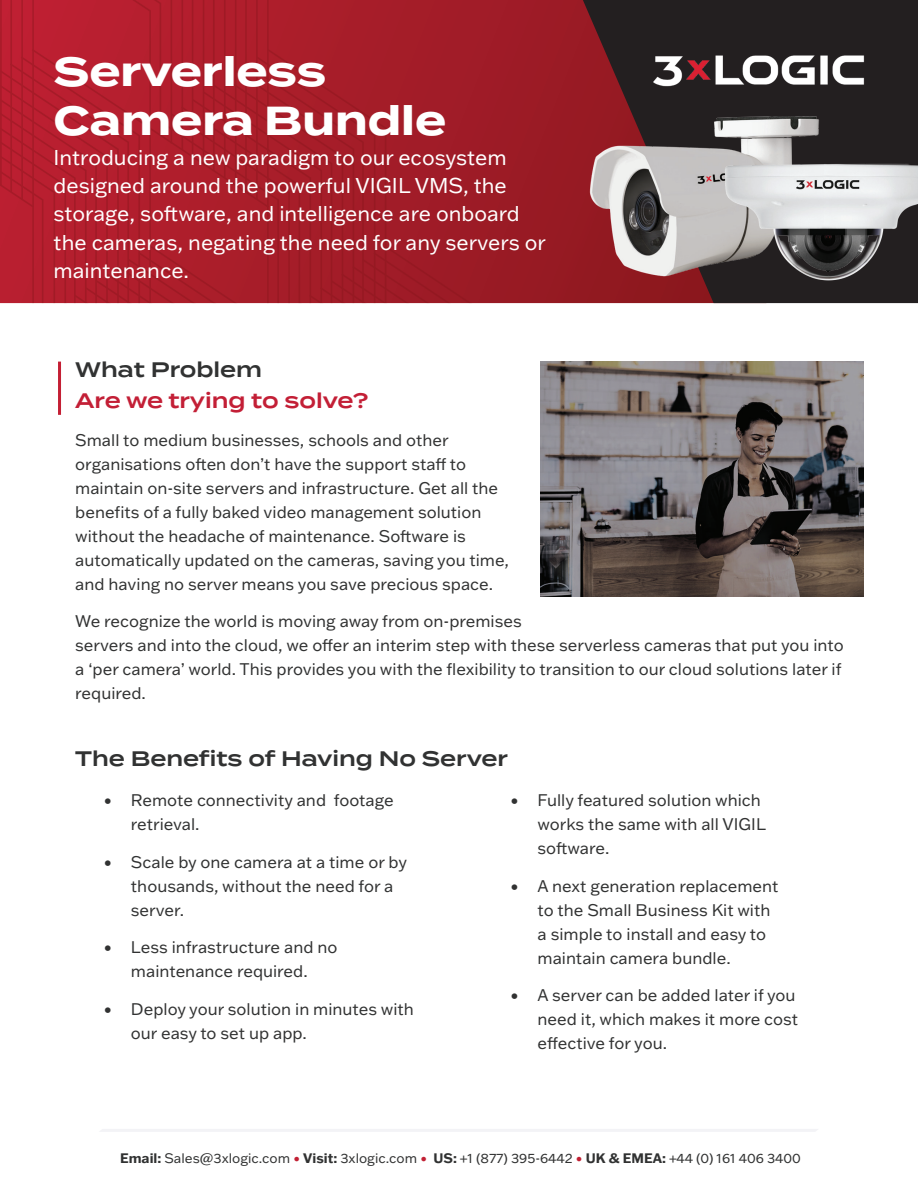
<style>
.page{position:relative;width:918px;height:1188px;background:#fff}
.page>*{position:absolute;margin:0;border:0;box-sizing:border-box;transform-origin:0 0}
.t1{font:700 40.5px/48.6px "Termina";color:#fff}
.t2{font:21px/28.5px "Franklin Gothic ATF";color:#fff}
.t3{font:600 21px "Termina";color:#313232}
.t4{font:600 21px "Termina";color:#c31f36}
.t5{font:16.5px/24px "Franklin Gothic ATF";color:#313232}
.t6{font:13.5px "Franklin Gothic ATF";color:#313232}
.s1{font-weight:700}
.s2{color:#c22034}
</style>
<div class="page">
<hr style="left:100px;top:1129px;width:718px;height:3px;background:#f3f3f6">
<div style="left:503px;top:0;width:80px;height:303px;background:#991a24"></div>
<svg style="left:0;top:0;width:503px;height:303px;background:#a91d2a"></svg>
<svg style="left:583px;top:0;width:335px;height:303px;background:#371d20"></svg>
<img style="left:580px;top:102px;width:250px;height:189px">
<img style="left:717px;top:144px;width:201px;height:147px">
<img style="left:541px;top:362px;width:323px;height:234px">
<hr style="left:58px;top:362px;width:3px;height:53px;background:#c41f34">
<img style="left:625px;top:28px;width:268px;height:84px">
<h1 class="t1" style="left:54px;top:48px;width:394px">Serverless<br>Camera Bundle</h1>
<p class="t2" style="left:54px;top:142px;width:494px">Introducing a new paradigm to our ecosystem designed around the powerful VIGIL VMS, the storage, software, and intelligence are onboard the cameras, negating the need for any servers or maintenance.</p>
<p class="t3" style="left:75px;top:354px;width:188px">What Problem</p>
<p class="t4" style="left:75px;top:385px;width:295px">Are we trying to solve?</p>
<p class="t5" style="left:75px;top:427px;width:435px">Small to medium businesses, schools and other organisations often don’t have the support staff to maintain on-site servers and infrastructure. Get all the benefits of a fully baked video management solution without the headache of maintenance. Software is automatically updated on the cameras, saving you time, and having no server means you save precious space.</p>
<p class="t5" style="left:75px;top:609px;width:770px">We recognize the world is moving away from on-premises<br>servers and into the cloud, we offer an interim step with these serverless cameras that put you into a ‘per camera’ world. This provides you with the flexibility to transition to our cloud solutions later if required.</p>
<p class="t3" style="left:75px;top:743px;width:434px">The Benefits of Having No Server</p>
<p class="t5" style="left:131px;top:788px;width:264px;text-indent:-27px">• Remote connectivity and footage retrieval.</p>
<p class="t5" style="left:131px;top:849px;width:278px;text-indent:-27px">• Scale by one camera at a time or by thousands, without the need for a server.</p>
<p class="t5" style="left:104px;top:935px;width:235px;text-align:center">• Less infrastructure and no maintenance required.</p>
<p class="t5" style="left:131px;top:996px;width:285px;text-indent:-27px">• Deploy your solution in minutes with our easy to set up app.</p>
<p class="t5" style="left:538px;top:788px;width:230px;text-indent:-27px">• Fully featured solution which works the same with all VIGIL software.</p>
<p class="t5" style="left:538px;top:873px;width:242px;text-indent:-27px">• A next generation replacement to the Small Business Kit with a simple to install and easy to maintain camera bundle.</p>
<p class="t5" style="left:538px;top:983px;width:262px;text-indent:-27px">• A server can be added later if you need it, which makes it more cost effective for you.</p>
<p class="t6" style="left:120px;top:1149px;width:682px"><span class="s1">Email:</span> Sales@3xlogic.com <span class="s2">•</span> <span class="s1">Visit:</span> 3xlogic.com <span class="s2">•</span> <span class="s1">US:</span> +1 (877) 395-6442 <span class="s2">•</span> <span class="s1">UK &amp; EMEA:</span> +44 (0) 161 406 3400</p>
</div>
